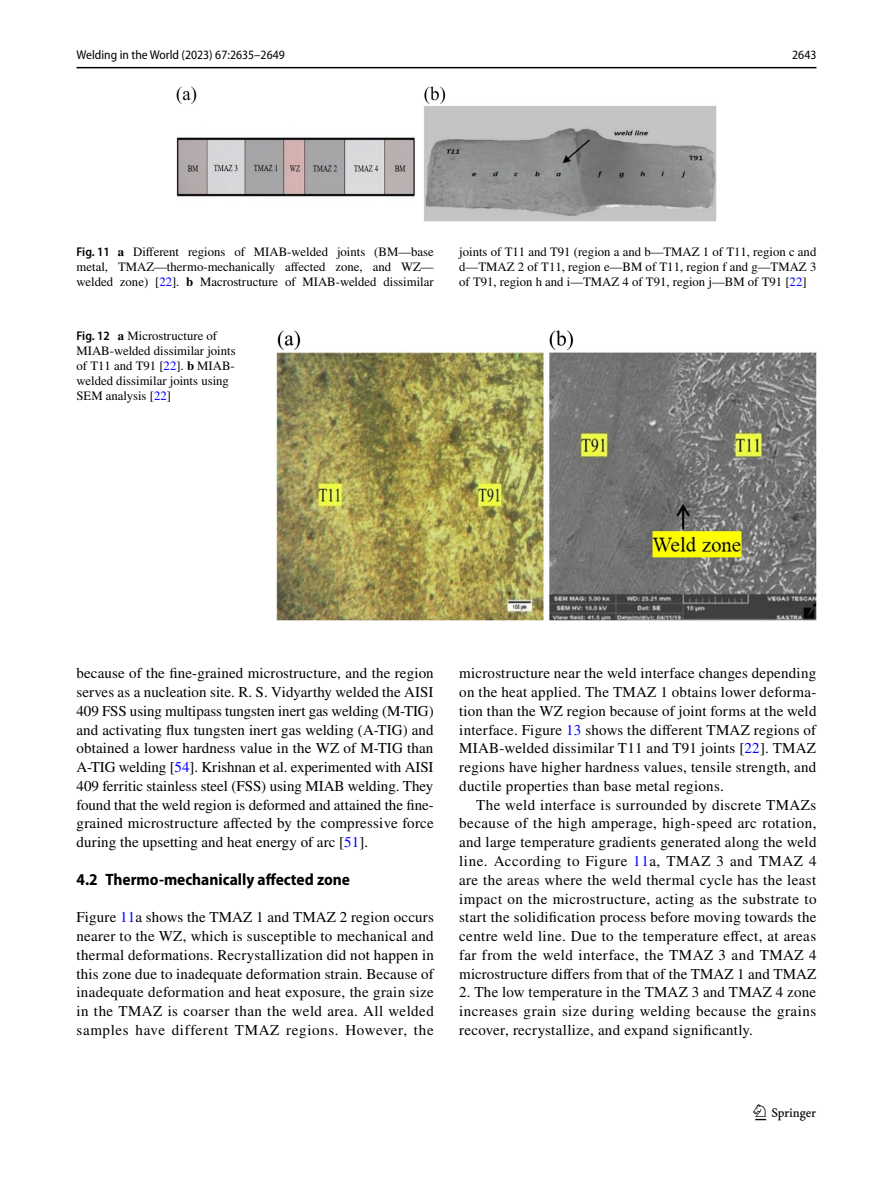
<style>
.page{position:relative;width:893px;height:1187px;background:#fff}
.page>*{position:absolute;margin:0;border:0;box-sizing:border-box;transform-origin:0 0}
.t1{font:22.5px "Springnew Regular 3";color:#000}
.t2{font:700 semi-condensed 16.5px "Myriad Pro";color:#000}
.t3{font:15px/18.8px "STIX";letter-spacing:.02em;color:#000;text-align:justify}
.t4{font:12.75px/15px "STIX";color:#000;text-align:justify}
.t5{font:semi-condensed 12.75px "Myriad Pro";color:#000}
.s1{font-family:"Myriad Pro";font-weight:600;font-stretch:semi-condensed}
.s2{font-weight:700}
.s3{color:#00f}
</style>
<div class="page">
<hr style="left:77px;top:67px;width:739px;height:1px;background:#000">
<img style="left:176px;top:87px;width:540px;height:134px">
<img style="left:276px;top:331px;width:540px;height:289px">
<p class="t5" style="left:77px;top:48px;width:210px">Welding in the World (2023) 67:2635–2649</p>
<p class="t5" style="left:792px;top:48px;width:26px">2643</p>
<p class="t4" style="left:77px;top:245px;width:359px"><span class="s1">Fig. 11</span> <span class="s2">a</span> Different regions of MIAB-welded joints (BM—base metal, TMAZ—thermo-mechanically affected zone, and WZ— welded zone) [<span class="s3">22</span>]. <span class="s2">b</span> Macrostructure of MIAB-welded dissimilar</p>
<p class="t4" style="left:459px;top:245px;width:359px">joints of T11 and T91 (region a and b—TMAZ 1 of T11, region c and d—TMAZ 2 of T11, region e—BM of T11, region f and g—TMAZ 3 of T91, region h and i—TMAZ 4 of T91, region j—BM of T91 [<span class="s3">22</span>]</p>
<p class="t4" style="left:77px;top:329px;width:161px;text-align:left"><span class="s1">Fig. 12</span> <span class="s2">a</span> Microstructure of<br>MIAB-welded dissimilar joints of T11 and T91 [<span class="s3">22</span>]. <span class="s2">b</span> MIAB&shy;welded dissimilar joints using<br>SEM analysis [<span class="s3">22</span>]</p>
<p class="t3" style="left:77px;top:665px;width:359px">because of the fine-grained microstructure, and the region serves as a nucleation site. R. S. Vidyarthy welded the AISI 409 FSS using multipass tungsten inert gas welding (M-TIG) and activating flux tungsten inert gas welding (A-TIG) and obtained a lower hardness value in the WZ of M-TIG than A-TIG welding [<span class="s3">54</span>]. Krishnan et al. experimented with AISI 409 ferritic stainless steel (FSS) using MIAB welding. They found that the weld region is deformed and attained the fine&shy;grained microstructure affected by the compressive force during the upsetting and heat energy of arc [<span class="s3">51</span>].</p>
<p class="t2" style="left:77px;top:869px;width:275px">4.2 Thermo‑mechanically affected zone</p>
<p class="t3" style="left:77px;top:908px;width:359px">Figure <span class="s3">11</span>a shows the TMAZ 1 and TMAZ 2 region occurs nearer to the WZ, which is susceptible to mechanical and thermal deformations. Recrystallization did not happen in this zone due to inadequate deformation strain. Because of inadequate deformation and heat exposure, the grain size in the TMAZ is coarser than the weld area. All welded samples have different TMAZ regions. However, the</p>
<p class="t3" style="left:459px;top:665px;width:359px">microstructure near the weld interface changes depending on the heat applied. The TMAZ 1 obtains lower deforma&shy;tion than the WZ region because of joint forms at the weld interface. Figure <span class="s3">13</span> shows the different TMAZ regions of MIAB-welded dissimilar T11 and T91 joints [<span class="s3">22</span>]. TMAZ regions have higher hardness values, tensile strength, and ductile properties than base metal regions.</p>
<p class="t3" style="left:459px;top:796px;width:359px;text-indent:17px">The weld interface is surrounded by discrete TMAZs because of the high amperage, high-speed arc rotation, and large temperature gradients generated along the weld line. According to Figure <span class="s3">11</span>a, TMAZ 3 and TMAZ 4 are the areas where the weld thermal cycle has the least impact on the microstructure, acting as the substrate to start the solidification process before moving towards the centre weld line. Due to the temperature effect, at areas far from the weld interface, the TMAZ 3 and TMAZ 4 microstructure differs from that of the TMAZ 1 and TMAZ</p>
<p class="t3" style="left:459px;top:983px;width:359px">2. The low temperature in the TMAZ 3 and TMAZ 4 zone increases grain size during welding because the grains recover, recrystallize, and expand significantly.</p>
<h1 class="t1" style="left:755px;top:1104px;width:62px">1 3</h1>
</div>
